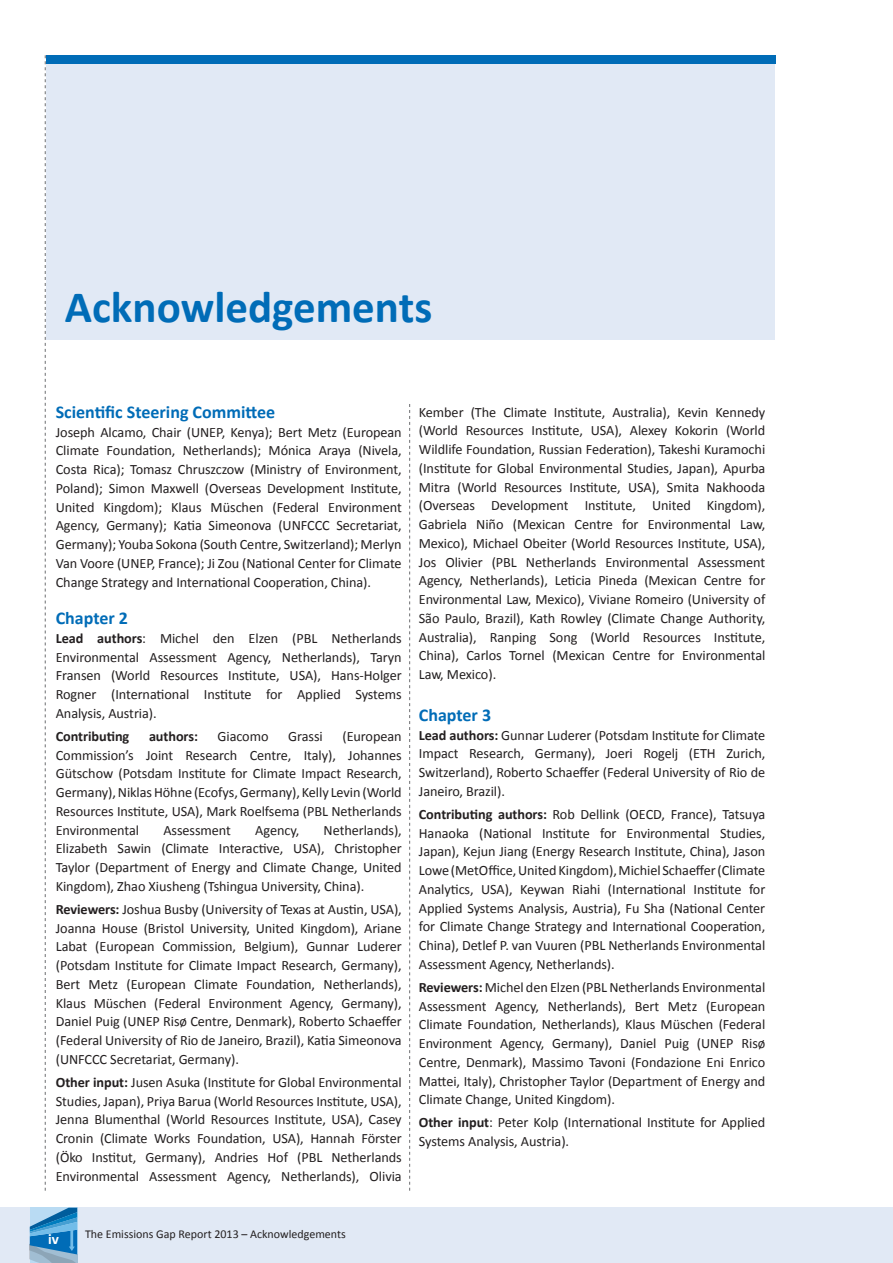
<style>
.page{position:relative;width:893px;height:1263px;background:#fff}
.page>*{position:absolute;margin:0;border:0;box-sizing:border-box;transform-origin:0 0}
.t1{font:700 45px "Calibri";color:#006cb7}
.EMG_x_x{font:700 18px "Calibri";color:#006cb7}
.t2{font:700 15px "Calibri";color:#fff}
.t3{font:14.25px/18.8px "Calibri";letter-spacing:-.005em;color:#231f20;text-align:justify}
.t4{font:700 14.25px "Calibri";letter-spacing:-.005em;color:#231f20}
.t5{font:12px "Calibri";color:#231f20}
.s1{font-weight:700}
</style>
<div class="page">
<svg style="left:45px;top:55px;width:1px;height:1136px"></svg>
<div style="left:0;top:1208px;width:893px;height:55px;background:#e1e9f5"></div>
<svg style="left:30px;top:1208px;width:47px;height:55px;background:#5199c9"></svg>
<div style="left:46px;top:59px;width:729px;height:280px;background:#e1e9f5"></div>
<div style="left:46px;top:55px;width:729px;height:9px;background:#006cb7"></div>
<svg style="left:409px;top:404px;width:1px;height:787px"></svg>
<p class="t1" style="left:65px;top:278px;width:369px">Acknowledgements</p>
<p class="EMG_x_x" style="left:56px;top:400px;width:221px">Scientific Steering Committee</p>
<p class="t3" style="left:56px;top:422px;width:347px">Joseph Alcamo, Chair (UNEP, Kenya); Bert Metz (European Climate Foundation, Netherlands); Mónica Araya (Nivela, Costa Rica); Tomasz Chruszczow (Ministry of Environment, Poland); Simon Maxwell (Overseas Development Institute, United Kingdom); Klaus Müschen (Federal Environment Agency, Germany); Katia Simeonova (UNFCCC Secretariat, Germany); Youba Sokona (South Centre, Switzerland); Merlyn Van Voore (UNEP, France); Ji Zou (National Center for Climate Change Strategy and International Cooperation, China).</p>
<p class="EMG_x_x" style="left:56px;top:607px;width:74px">Chapter 2</p>
<p class="t3" style="left:56px;top:629px;width:348px"><span class="s1">Lead authors</span>: Michel den Elzen (PBL Netherlands Environmental Assessment Agency, Netherlands), Taryn Fransen (World Resources Institute, USA), Hans-Holger Rogner (International Institute for Applied Systems Analysis, Austria).</p>
<p class="t4" style="left:56px;top:727px;width:75px">Contributing</p>
<p class="t4" style="left:149px;top:727px;width:50px">authors:</p>
<p class="t3" style="left:218px;top:727px;width:52px">Giacomo</p>
<p class="t3" style="left:288px;top:727px;width:36px">Grassi</p>
<p class="t3" style="left:56px;top:727px;width:348px;text-indent:287px">(European Commission’s Joint Research Centre, Italy), Johannes Gütschow (Potsdam Institute for Climate Impact Research, Germany), Niklas Höhne (Ecofys, Germany), Kelly Levin (World Resources Institute, USA), Mark Roelfsema (PBL Netherlands Environmental</p>
<p class="t3" style="left:56px;top:820px;width:348px;text-indent:268px">Netherlands), Elizabeth Sawin (Climate Interactive, USA), Christopher Taylor (Department of Energy and Climate Change, United Kingdom), Zhao Xiusheng (Tshingua University, China).</p>
<p class="t3" style="left:56px;top:900px;width:348px"><span class="s1">Reviewers:</span> Joshua Busby (University of Texas at Austin, USA), Joanna House (Bristol University, United Kingdom), Ariane Labat (European Commission, Belgium), Gunnar Luderer (Potsdam Institute for Climate Impact Research, Germany), Bert Metz (European Climate Foundation, Netherlands), Klaus Müschen (Federal Environment Agency, Germany), Daniel Puig (UNEP Risø Centre, Denmark), Roberto Schaeffer (Federal University of Rio de Janeiro, Brazil), Katia Simeonova (UNFCCC Secretariat, Germany).</p>
<p class="t3" style="left:56px;top:1073px;width:348px"><span class="s1">Other input:</span> Jusen Asuka (Institute for Global Environmental Studies, Japan), Priya Barua (World Resources Institute, USA), Jenna Blumenthal (World Resources Institute, USA), Casey Cronin (Climate Works Foundation, USA), Hannah Förster (Öko Institut, Germany), Andries Hof (PBL Netherlands Environmental Assessment Agency, Netherlands), Olivia</p>
<p class="t3" style="left:163px;top:820px;width:69px">Assessment</p>
<p class="t3" style="left:255px;top:820px;width:46px">Agency,</p>
<p class="t3" style="left:419px;top:402px;width:348px">Kember (The Climate Institute, Australia), Kevin Kennedy (World Resources Institute, USA), Alexey Kokorin (World Wildlife Foundation, Russian Federation), Takeshi Kuramochi (Institute for Global Environmental Studies, Japan), Apurba Mitra (World Resources Institute, USA), Smita Nakhooda (Overseas Development Institute, United Kingdom), Gabriela Niño (Mexican Centre for Environmental Law, Mexico), Michael Obeiter (World Resources Institute, USA), Jos Olivier (PBL Netherlands Environmental Assessment Agency, Netherlands), Leticia Pineda (Mexican Centre for Environmental Law, Mexico), Viviane Romeiro (University of São Paulo, Brazil), Kath Rowley (Climate Change Authority, Australia), Ranping Song (World Resources Institute, China), Carlos Tornel (Mexican Centre for Environmental Law, Mexico).</p>
<p class="EMG_x_x" style="left:419px;top:703px;width:74px">Chapter 3</p>
<p class="t3" style="left:419px;top:725px;width:348px"><span class="s1">Lead authors:</span> Gunnar Luderer (Potsdam Institute for Climate Impact Research, Germany), Joeri Rogelj (ETH Zurich, Switzerland), Roberto Schaeffer (Federal University of Rio de Janeiro, Brazil).</p>
<p class="t3" style="left:419px;top:805px;width:348px"><span class="s1">Contributing authors:</span> Rob Dellink (OECD, France), Tatsuya Hanaoka (National Institute for Environmental Studies, Japan), Kejun Jiang (Energy Research Institute, China), Jason Lowe (MetOffice, United Kingdom), Michiel Schaeffer (Climate Analytics, USA), Keywan Riahi (International Institute for Applied Systems Analysis, Austria), Fu Sha (National Center for Climate Change Strategy and International Cooperation, China), Detlef P. van Vuuren (PBL Netherlands Environmental Assessment Agency, Netherlands).</p>
<p class="t3" style="left:419px;top:978px;width:348px"><span class="s1">Reviewers:</span> Michel den Elzen (PBL Netherlands Environmental Assessment Agency, Netherlands), Bert Metz (European Climate Foundation, Netherlands), Klaus Müschen (Federal Environment Agency, Germany), Daniel Puig (UNEP Risø Centre, Denmark), Massimo Tavoni (Fondazione Eni Enrico Mattei, Italy), Christopher Taylor (Department of Energy and Climate Change, United Kingdom).</p>
<p class="t3" style="left:419px;top:1113px;width:348px"><span class="s1">Other input</span>: Peter Kolp (International Institute for Applied<br>Systems Analysis, Austria).</p>
<p class="t2" style="left:48px;top:1229px;width:12px">iv</p>
<p class="t5" style="left:85px;top:1226px;width:262px">The Emissions Gap Report 2013 – Acknowledgements</p>
</div>
